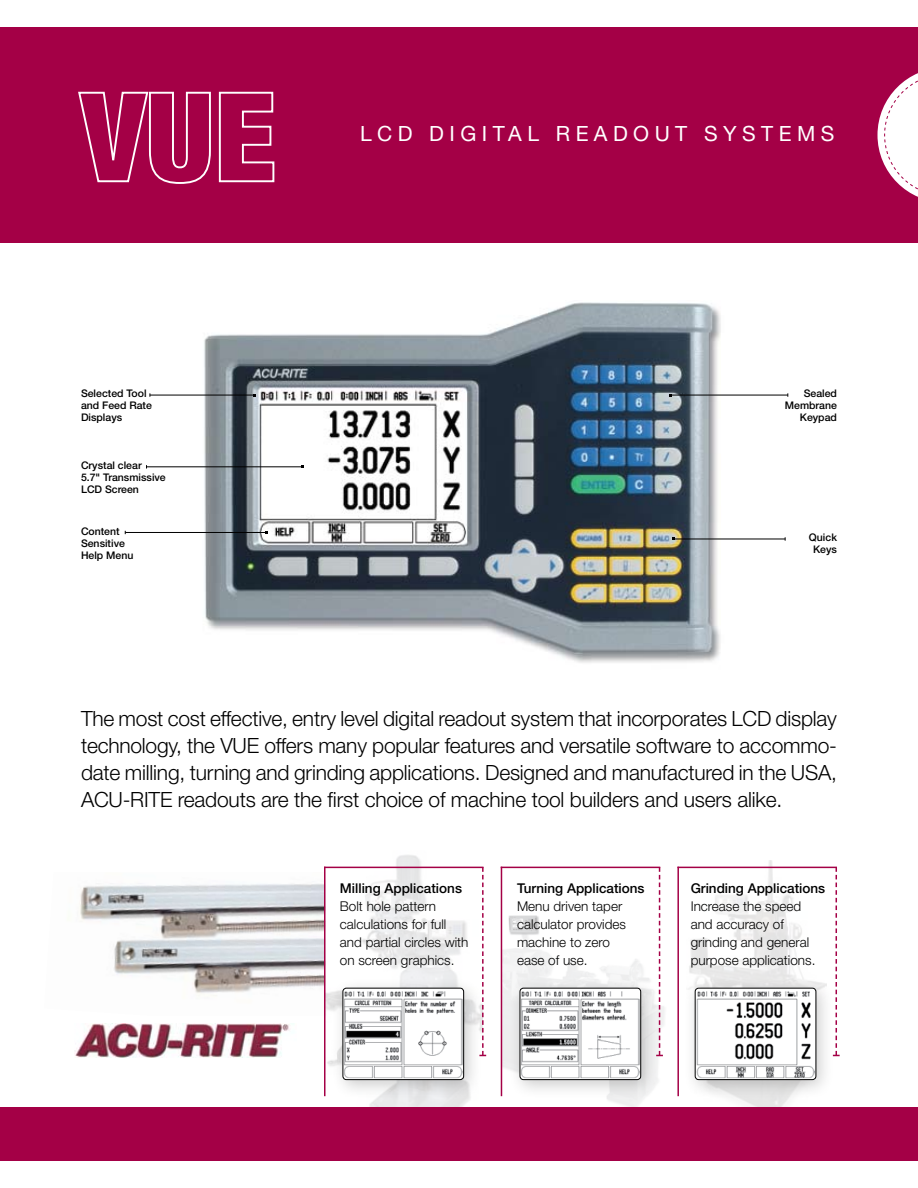
<style>
.page{position:relative;width:918px;height:1188px;background:#fff}
.page>*{position:absolute;margin:0;border:0;box-sizing:border-box;transform-origin:0 0}
.t1{font:300 21px/27px "Helvetica Neue";letter-spacing:-.01em;color:#000;text-align:justify}
.t2{font:21px "Helvetica Neue";letter-spacing:.26em;color:#fff}
.t3{font:300 13.5px/18px "Helvetica Neue";color:#000}
.t4{font:500 13.5px "Helvetica Neue";color:#000}
.t5{font:500 10.5px/12px "Helvetica Neue";color:#000}
</style>
<div class="page">
<img style="left:80px;top:884px;width:244px;height:112px">
<img style="left:502px;top:912px;width:141px;height:195px">
<img style="left:686px;top:860px;width:140px;height:247px">
<img style="left:325px;top:855px;width:157px;height:252px">
<div style="left:0;top:27px;width:918px;height:216px;background:#a40046"></div>
<img style="left:75px;top:1023px;width:219px;height:34px">
<img style="left:168px;top:302px;width:582px;height:361px">
<hr style="left:324px;top:867px;width:2px;height:229px;background:#a40046">
<hr style="left:324px;top:867px;width:160px;height:1px;background:#a40046">
<svg style="left:78px;top:91px;width:133px;height:93px"></svg>
<svg style="left:218px;top:91px;width:57px;height:92px"></svg>
<hr style="left:501px;top:867px;width:1px;height:229px;background:#a40046">
<hr style="left:501px;top:867px;width:159px;height:1px;background:#a40046">
<hr style="left:677px;top:867px;width:2px;height:229px;background:#a40046">
<hr style="left:677px;top:867px;width:160px;height:1px;background:#a40046">
<hr style="left:147px;top:466px;width:155px;height:1px;background:#000">
<hr style="left:125px;top:532px;width:142px;height:1px;background:#000">
<hr style="left:671px;top:395px;width:117px;height:1px;background:#000">
<div style="left:507px;top:976px;width:160px;height:130px;background:#000;opacity:.2"></div>
<img style="left:522px;top:990px;width:117px;height:88px">
<div style="left:520px;top:988px;width:121px;height:92px;border:1px solid #000;border-radius:4px"></div>
<div style="left:682px;top:976px;width:160px;height:130px;background:#000;opacity:.2"></div>
<img style="left:697px;top:990px;width:117px;height:88px">
<div style="left:695px;top:988px;width:121px;height:92px;border:1px solid #000;border-radius:4px"></div>
<svg style="left:479px;top:867px;width:5px;height:109px"></svg>
<div style="left:330px;top:976px;width:160px;height:130px;background:#000;opacity:.2"></div>
<img style="left:345px;top:990px;width:117px;height:88px">
<div style="left:343px;top:988px;width:121px;height:92px;border:1px solid #000;border-radius:4px"></div>
<svg style="left:656px;top:867px;width:7px;height:189px"></svg>
<svg style="left:833px;top:868px;width:7px;height:188px"></svg>
<hr style="left:674px;top:539px;width:111px;height:1px;background:#000">
<svg style="left:878px;top:73px;width:40px;height:124px"></svg>
<hr style="left:150px;top:395px;width:105px;height:1px;background:#000">
<div style="left:0;top:1107px;width:918px;height:54px;background:#a40046"></div>
<p class="t5" style="left:81px;top:387px;width:73px">Selected Tool and Feed Rate<br>Displays</p>
<p class="t5" style="left:81px;top:459px;width:86px">Crystal clear<br>5.7" Transmissive<br>LCD Screen</p>
<p class="t5" style="left:81px;top:525px;width:54px">Content<br>Sensitive<br>Help Menu</p>
<p class="t2" style="left:360px;top:121px;width:474px">LCD DIGITAL READ OUT SYSTEMS</p>
<p class="t5" style="left:785px;top:387px;width:54px;text-align:right">Sealed<br>Membrane<br>Keypad</p>
<p class="t5" style="left:809px;top:531px;width:30px;text-align:center">Quick<br>Keys</p>
<p class="t1" style="left:81px;top:705px;width:758px">The most cost effective, entry level digital readout system that incorporates LCD display technology, the VUE offers many popular features and versatile software to accommo&shy;date milling, turning and grinding applications. Designed and manufactured in the USA, ACU-RITE readouts are the first choice of machine tool builders and users alike.</p>
<p class="t4" style="left:340px;top:880px;width:124px">Milling Applications</p>
<p class="t3" style="left:340px;top:897px;width:130px">Bolt hole pattern calculations for full and partial circles with on screen graphics.</p>
<p class="t4" style="left:517px;top:880px;width:129px">Turning Applications</p>
<p class="t3" style="left:517px;top:897px;width:111px">Menu driven taper calculator provides machine to zero ease of use.</p>
<p class="t4" style="left:691px;top:880px;width:136px">Grinding Applications</p>
<p class="t3" style="left:691px;top:897px;width:126px">Increase the speed and accuracy of grinding and general purpose applications.</p>
</div>
